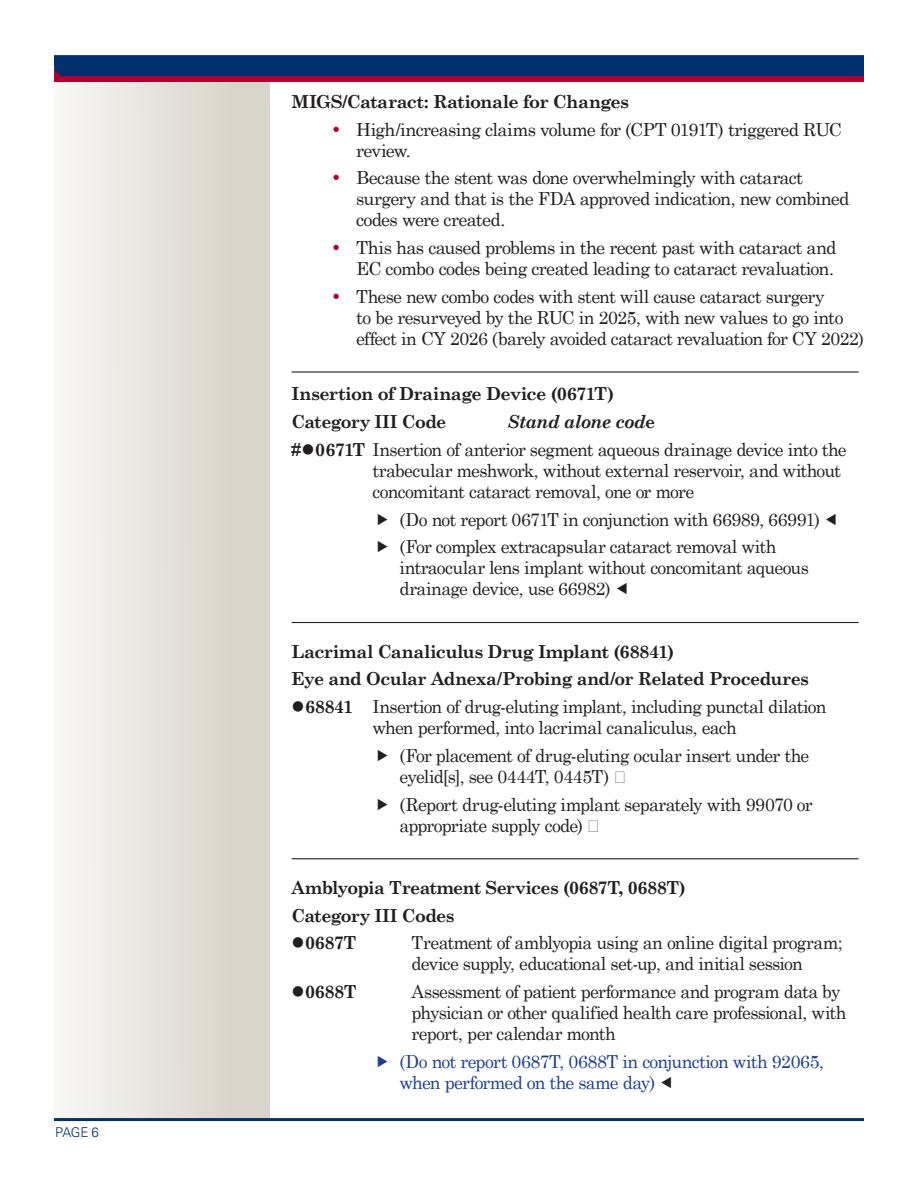
<style>
.page{position:relative;width:918px;height:1188px;background:#fff}
.page>*{position:absolute;margin:0;border:0;box-sizing:border-box;transform-origin:0 0}
.t1{font:18px/21px "Century Schoolbook";letter-spacing:-.035em;color:#231f20}
.t2{font:700 18px "Century Schoolbook";letter-spacing:-.03em;color:#231f20}
.t3{font:18px/21px "Century Schoolbook";letter-spacing:-.035em;color:#1b3f94}
.t4{font:italic 700 18px "Century Schoolbook";letter-spacing:-.035em;color:#231f20}
.t5{font:300 13.5px "Univers";color:#00306d}
.s1{color:#ae0032}
.s2{font-style:normal}
.s3{font-weight:700}
</style>
<div class="page">
<div style="left:54px;top:62px;width:216px;height:1058px;background:linear-gradient(to right,#f7f6f4,#d6d0c6)"></div>
<hr style="left:54px;top:1118px;width:810px;height:3px;background:#00306d">
<div style="left:54px;top:69px;width:810px;height:13px;background:#ae0032"></div>
<div style="left:54px;top:55px;width:810px;height:21px;background:#00306d"></div>
<hr style="left:292px;top:371px;width:567px;height:2px;background:#231f20">
<hr style="left:292px;top:622px;width:567px;height:1px;background:#231f20">
<hr style="left:292px;top:858px;width:567px;height:1px;background:#231f20">
<p class="t5" style="left:55px;top:1124px;width:45px">PAGE 6</p>
<p class="t2" style="left:292px;top:90px;width:339px">MIGS/Cataract: Rationale for Changes</p>
<p class="t1" style="left:356px;top:118px;width:487px;text-indent:-24px"><span class="s1">•</span> High/increasing claims volume for (CPT 0191T) triggered RUC review.</p>
<p class="t1" style="left:356px;top:167px;width:495px;text-indent:-24px"><span class="s1">•</span> Because the stent was done overwhelmingly with cataract surgery and that is the FDA approved indication, new combined codes were created.</p>
<p class="t1" style="left:332px;top:237px;width:506px;text-align:right"><span class="s1">•</span> This has caused problems in the recent past with cataract and<br>EC combo codes being created leading to cataract revaluation.</p>
<p class="t1" style="left:356px;top:285px;width:509px;text-indent:-24px"><span class="s1">•</span> These new combo codes with stent will cause cataract surgery<br>to be resurveyed by the RUC in 2025, with new values to go into effect in CY 2026 (barely avoided cataract revaluation for CY 2022)</p>
<p class="t2" style="left:292px;top:383px;width:324px">Insertion of Drainage Device (0671T)</p>
<p class="t2" style="left:292px;top:411px;width:156px">Category III Code</p>
<p class="t4" style="left:508px;top:410px;width:149px">Stand alone cod<span class="s2">e</span></p>
<p class="t1" style="left:373px;top:438px;width:476px;text-indent:-81px"><span class="s3">#</span>●<span class="s3">0671T</span> Insertion of anterior segment aqueous drainage device into the trabecular meshwork, without external reservoir, and without concomitant cataract removal, one or more</p>
<p class="t1" style="left:400px;top:508px;width:422px">(Do not report 0671T in conjunction with 66989, 66991)</p>
<p class="t1" style="left:400px;top:536px;width:411px">(For complex extracapsular cataract removal with intraocular lens implant without concomitant aqueous drainage device, use 66982)</p>
<p class="t2" style="left:292px;top:640px;width:384px">Lacrimal Canaliculus Drug Implant (68841)</p>
<p class="t2" style="left:292px;top:668px;width:519px">Eye and Ocular Adnexa/Probing and/or Related Procedures</p>
<p class="t1" style="left:292px;top:696px;width:537px;text-align:center">●<span class="s3">68841</span> Insertion of drug-eluting implant, including punctal dilation when performed, into lacrimal canaliculus, each</p>
<p class="t1" style="left:400px;top:744px;width:411px">(For placement of drug-eluting ocular insert under the eyelid[s], see 0444T, 0445T)</p>
<p class="t1" style="left:400px;top:793px;width:415px">(Report drug-eluting implant separately with 99070 or appropriate supply code)</p>
<p class="t2" style="left:292px;top:876px;width:396px">Amblyopia Treatment Services (0687T, 0688T)</p>
<p class="t2" style="left:292px;top:904px;width:164px">Category III Codes</p>
<p class="t2" style="left:292px;top:932px;width:66px">●0687T</p>
<p class="t1" style="left:412px;top:932px;width:433px">Treatment of amblyopia using an online digital program; device supply, educational set-up, and initial session</p>
<p class="t2" style="left:292px;top:981px;width:67px">●0688T</p>
<p class="t1" style="left:412px;top:981px;width:436px">Assessment of patient performance and program data by physician or other qualified health care professional, with report, per calendar month</p>
<p class="t3" style="left:400px;top:1050px;width:426px">(Do not report 0687T, 0688T in conjunction with 92065, when performed on the same day)</p>
</div>
